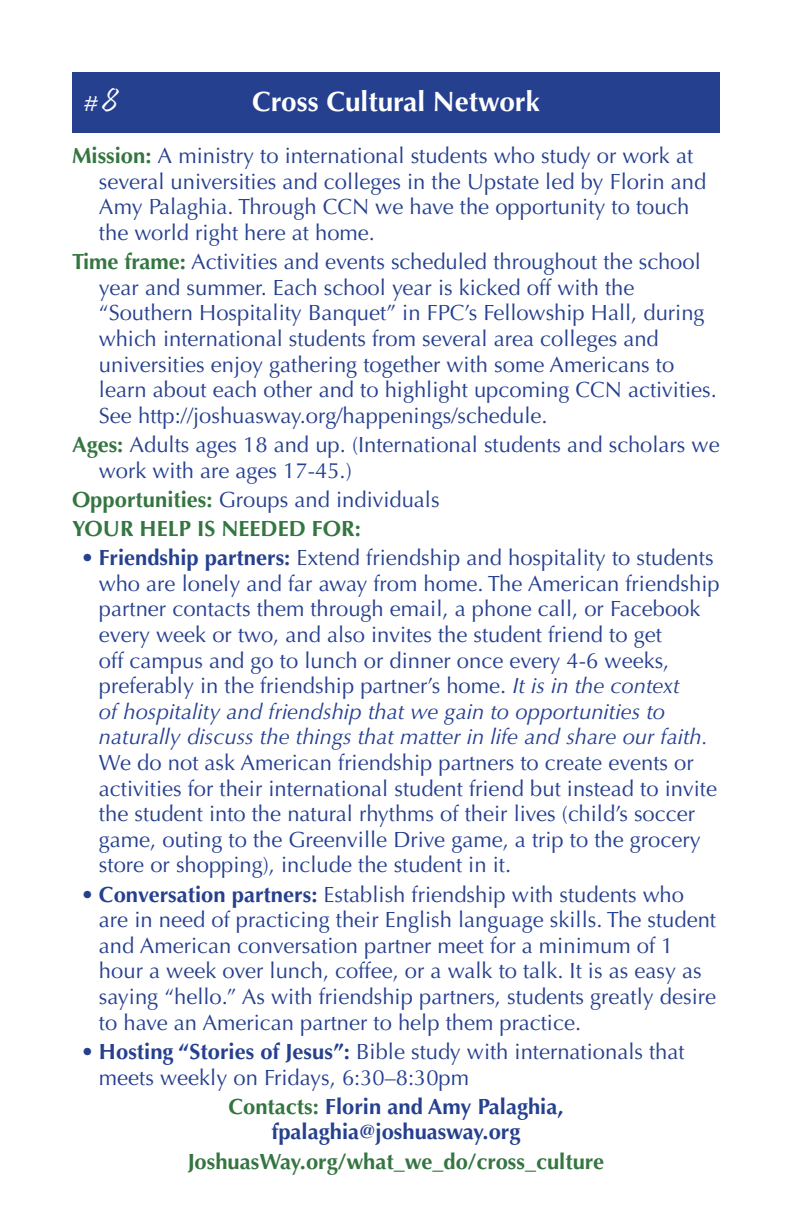
<style>
.page{position:relative;width:792px;height:1224px;background:#fff}
.page>*{position:absolute;margin:0;border:0;box-sizing:border-box;transform-origin:0 0}
.t1{font:700 28px "Optima LT Std";color:#fff}
.t2{font:28px "Pristina";color:#fff}
.t3{font:22px/25.6px "Optima LT Std";color:#25408f}
.t4{font:700 22px/29.2px "Optima LT Std";color:#347540}
.t5{font:700 22px/25.6px "Optima LT Std";color:#25408f;text-align:center}
.s1{font-size:32px}
.s2{font-weight:700;color:#347540}
.s3{font-weight:400;color:#25408f}
.s4{font-weight:700}
.s5{font-style:italic}
.s6{color:#347540}
</style>
<div class="page">
<div style="left:72px;top:72px;width:648px;height:60px;background:#25408f"></div>
<p class="t2" style="left:84px;top:87px;width:35px">#<span class="s1">8</span></p>
<p class="t1" style="left:252px;top:85px;width:289px">Cross Cultural Network</p>
<p class="t3" style="left:99px;top:143px;width:609px;text-indent:-27px"><span class="s2">Mission:</span> A ministry to international students who study or work at several universities and colleges in the Upstate led by Florin and Amy Palaghia. Through CCN we have the opportunity to touch the world right here at home.</p>
<p class="t3" style="left:99px;top:249px;width:619px;text-indent:-27px"><span class="s2">Time frame:</span> Activities and events scheduled throughout the school year and summer. Each school year is kicked off with the “Southern Hospitality Banquet” in FPC’s Fellowship Hall, during which international students from several area colleges and universities enjoy gathering together with some Americans to learn about each other and to highlight upcoming CCN activities.<br>See http://joshuasway.org/happenings/schedule.</p>
<p class="t3" style="left:99px;top:432px;width:622px;text-indent:-27px"><span class="s2">Ages:</span> Adults ages 18 and up. (International students and scholars we work with are ages 17-45.)</p>
<p class="t4" style="left:72px;top:485px;width:369px">Opportunities: <span class="s3">Groups and individuals<br></span>YOUR HELP IS NEEDED FOR:</p>
<p class="t3" style="left:99px;top:545px;width:622px;text-indent:-18px"><span class="s4">• Friendship partners:</span> Extend friendship and hospitality to students who are lonely and far away from home. The American friendship partner contacts them through email, a phone call, or Facebook every week or two, and also invites the student friend to get<br>off campus and go to lunch or dinner once every 4-6 weeks, preferably in the friendship partner’s home. <span class="s5">It is in the context<br>of hospitality and friendship that we gain to opportunities to naturally discuss the things that matter in life and share our faith.</span></p>
<p class="t3" style="left:99px;top:750px;width:620px">We do not ask American friendship partners to create events or activities for their international student friend but instead to invite the student into the natural rhythms of their lives (child’s soccer game, outing to the Greenville Drive game, a trip to the grocery store or shopping), include the student in it.</p>
<p class="t3" style="left:99px;top:882px;width:619px;text-indent:-18px"><span class="s4">• Conversation partners:</span> Establish friendship with students who are in need of practicing their English language skills. The student and American conversation partner meet for a minimum of 1 hour a week over lunch, coffee, or a walk to talk. It is as easy as saying “hello.” As with friendship partners, students greatly desire to have an American partner to help them practice.</p>
<p class="t3" style="left:99px;top:1039px;width:587px;text-indent:-18px">• <span class="s4">Hosting “Stories of Jesus”:</span> Bible study with internationals that meets weekly on Fridays, 6:30–8:30pm</p>
<p class="t5" style="left:229px;top:1094px;width:336px"><span class="s6">Contacts:</span> Florin and Amy Palaghia, fpalaghia@joshuasway.org</p>
<p class="t4" style="left:188px;top:1147px;width:418px">JoshuasWay.org/what_we_do/cross_culture</p>
</div>
